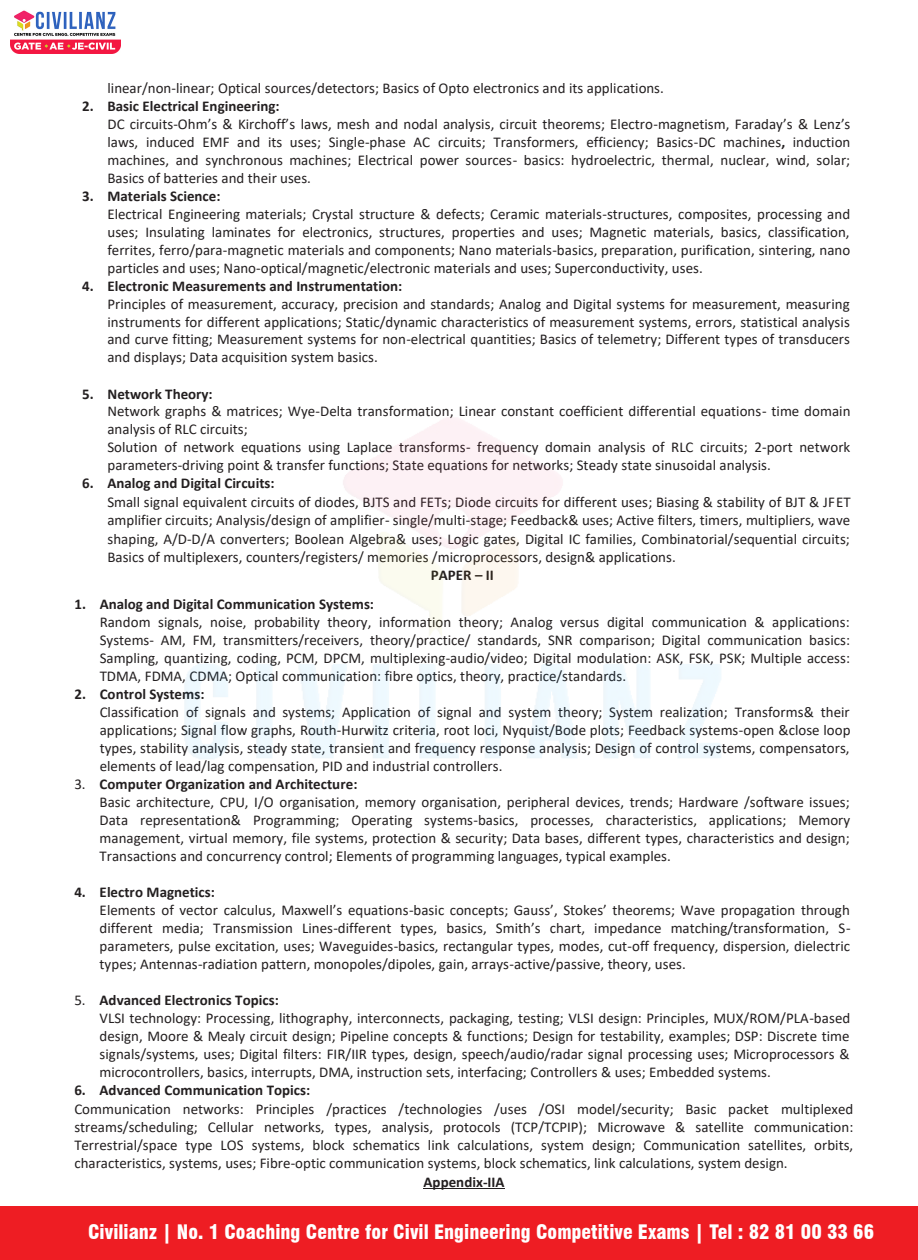
<style>
.page{position:relative;width:918px;height:1260px;background:#fff}
.page>*{position:absolute;margin:0;border:0;box-sizing:border-box;transform-origin:0 0}
.t1{font:900 condensed 19.5px "Swiss 721 BT";color:#fff}
.t2{font:15px/18px "Calibri";color:#231f20}
.t3{font:700 15px "Calibri";color:#231f20}
.s1{font-weight:700}
</style>
<div class="page">
<hr style="left:424px;top:1188px;width:81px;height:1px;background:#231f20">
<img style="left:11px;top:10px;width:109px;height:44px">
<div style="left:0;top:1206px;width:918px;height:54px;background:#ee1d23"></div>
<p class="t2" style="left:107px;top:78px;width:558px">linear/non-linear; Optical sources/detectors; Basics of Opto electronics and its applications.</p>
<p class="t2" style="left:107px;top:96px;width:745px;text-indent:-25px"><span class="s1">2. Basic Electrical Engineering:<br></span>DC circuits-Ohm’s &amp; Kirchoff’s laws, mesh and nodal analysis, circuit theorems; Electro-magnetism, Faraday’s &amp; Lenz’s laws, induced EMF and its uses; Single-phase AC circuits; Transformers, efficiency; Basics-DC machines<span class="s1">,</span> induction machines, and synchronous machines; Electrical power sources- basics: hydroelectric, thermal, nuclear, wind, solar; Basics of batteries and their uses.</p>
<p class="t2" style="left:107px;top:186px;width:744px;text-indent:-25px"><span class="s1">3. Materials Science:<br></span>Electrical Engineering materials; Crystal structure &amp; defects; Ceramic materials-structures, composites, processing and uses; Insulating laminates for electronics, structures, properties and uses; Magnetic materials, basics, classification, ferrites, ferro/para-magnetic materials and components; Nano materials-basics, preparation, purification, sintering, nano particles and uses; Nano-optical/magnetic/electronic materials and uses; Superconductivity, uses.</p>
<p class="t2" style="left:107px;top:276px;width:744px;text-indent:-25px"><span class="s1">4. Electronic Measurements and Instrumentation:<br></span>Principles of measurement, accuracy, precision and standards; Analog and Digital systems for measurement, measuring instruments for different applications; Static/dynamic characteristics of measurement systems, errors, statistical analysis and curve fitting; Measurement systems for non-electrical quantities; Basics of telemetry; Different types of transducers and displays; Data acquisition system basics.</p>
<p class="t2" style="left:107px;top:384px;width:745px;text-indent:-25px"><span class="s1">5. Network Theory:<br></span>Network graphs &amp; matrices; Wye-Delta transformation; Linear constant coefficient differential equations- time domain analysis of RLC circuits;<br>Solution of network equations using Laplace transforms- frequency domain analysis of RLC circuits; 2-port network parameters-driving point &amp; transfer functions; State equations for networks; Steady state sinusoidal analysis.</p>
<p class="t3" style="left:82px;top:473px;width:194px">6. Analog and Digital Circuits:</p>
<p class="t2" style="left:107px;top:492px;width:745px">Small signal equivalent circuits of diodes, BJTS and FETs; Diode circuits for different uses; Biasing &amp; stability of BJT &amp; JFET</p>
<p class="t2" style="left:107px;top:511px;width:744px">amplifier circuits; Analysis/design of amplifier- single/multi-stage; Feedback&amp; uses; Active filters, timers, multipliers, wave</p>
<p class="t2" style="left:107px;top:529px;width:744px">shaping, A/D-D/A converters; Boolean Algebra&amp; uses; Logic gates, Digital IC families, Combinatorial/sequential circuits;</p>
<p class="t2" style="left:107px;top:547px;width:570px">Basics of multiplexers, counters/registers/ memories /microprocessors, design&amp; applications.</p>
<p class="t3" style="left:431px;top:565px;width:64px">PAPER – II</p>
<p class="t2" style="left:100px;top:595px;width:752px;text-indent:-25px"><span class="s1">1. Analog and Digital Communication Systems:<br></span>Random signals, noise, probability theory, information theory; Analog versus digital communication &amp; applications:<br>Systems- AM, FM, transmitters/receivers, theory/practice/ standards, SNR comparison; Digital communication basics:<br>Sampling, quantizing, coding, PCM, DPCM, multiplexing-audio/video; Digital modulation: ASK, FSK, PSK; Multiple access:<br>TDMA, FDMA, CDMA; Optical communication: fibre optics, theory, practice/standards.</p>
<p class="t2" style="left:100px;top:685px;width:752px;text-indent:-25px"><span class="s1">2. Control Systems:<br></span>Classification of signals and systems; Application of signal and system theory; System realization; Transforms&amp; their applications; Signal flow graphs, Routh-Hurwitz criteria, root loci, Nyquist/Bode plots; Feedback systems-open &amp;close loop types, stability analysis, steady state, transient and frequency response analysis; Design of control systems, compensators, elements of lead/lag compensation, PID and industrial controllers.</p>
<p class="t2" style="left:100px;top:775px;width:752px;text-indent:-25px">3. <span class="s1">Computer Organization and Architecture:<br></span>Basic architecture, CPU, I/O organisation, memory organisation, peripheral devices, trends; Hardware /software issues; Data representation&amp; Programming; Operating systems-basics, processes, characteristics, applications; Memory management, virtual memory, file systems, protection &amp; security; Data bases, different types, characteristics and design; Transactions and concurrency control; Elements of programming languages, typical examples.</p>
<p class="t2" style="left:100px;top:883px;width:753px;text-indent:-25px"><span class="s1">4. Electro Magnetics:<br></span>Elements of vector calculus, Maxwell’s equations-basic concepts; Gauss’, Stokes’ theorems; Wave propagation through different media; Transmission Lines-different types, basics, Smith’s chart, impedance matching/transformation, S&shy;parameters, pulse excitation, uses; Waveguides-basics, rectangular types, modes, cut-off frequency, dispersion, dielectric types; Antennas-radiation pattern, monopoles/dipoles, gain, arrays-active/passive, theory, uses.</p>
<p class="t2" style="left:100px;top:991px;width:752px;text-indent:-25px">5. <span class="s1">Advanced Electronics Topics:<br></span>VLSI technology: Processing, lithography, interconnects, packaging, testing; VLSI design: Principles, MUX/ROM/PLA-based design, Moore &amp; Mealy circuit design; Pipeline concepts &amp; functions; Design for testability, examples; DSP: Discrete time signals/systems, uses; Digital filters: FIR/IIR types, design, speech/audio/radar signal processing uses; Microprocessors &amp; microcontrollers, basics, interrupts, DMA, instruction sets, interfacing; Controllers &amp; uses; Embedded systems.</p>
<p class="t3" style="left:74px;top:1080px;width:237px">6. Advanced Communication Topics:</p>
<p class="t2" style="left:74px;top:1099px;width:780px">Communication networks: Principles /practices /technologies /uses /OSI model/security; Basic packet multiplexed</p>
<p class="t2" style="left:74px;top:1118px;width:781px">streams/scheduling; Cellular networks, types, analysis, protocols (TCP/TCPIP); Microwave &amp; satellite communication:</p>
<p class="t2" style="left:74px;top:1136px;width:780px">Terrestrial/space type LOS systems, block schematics link calculations, system design; Communication satellites, orbits,</p>
<p class="t2" style="left:74px;top:1154px;width:715px">characteristics, systems, uses; Fibre-optic communication systems, block schematics, link calculations, system design.</p>
<p class="t3" style="left:424px;top:1171px;width:83px">Appendix-IIA</p>
<h1 class="t1" style="left:88px;top:1220px;width:788px">Civilianz | No. 1 Coaching Centre for Civil Engineering Competitive Exams | Tel : 82 81 00 33 66</h1>
</div>
